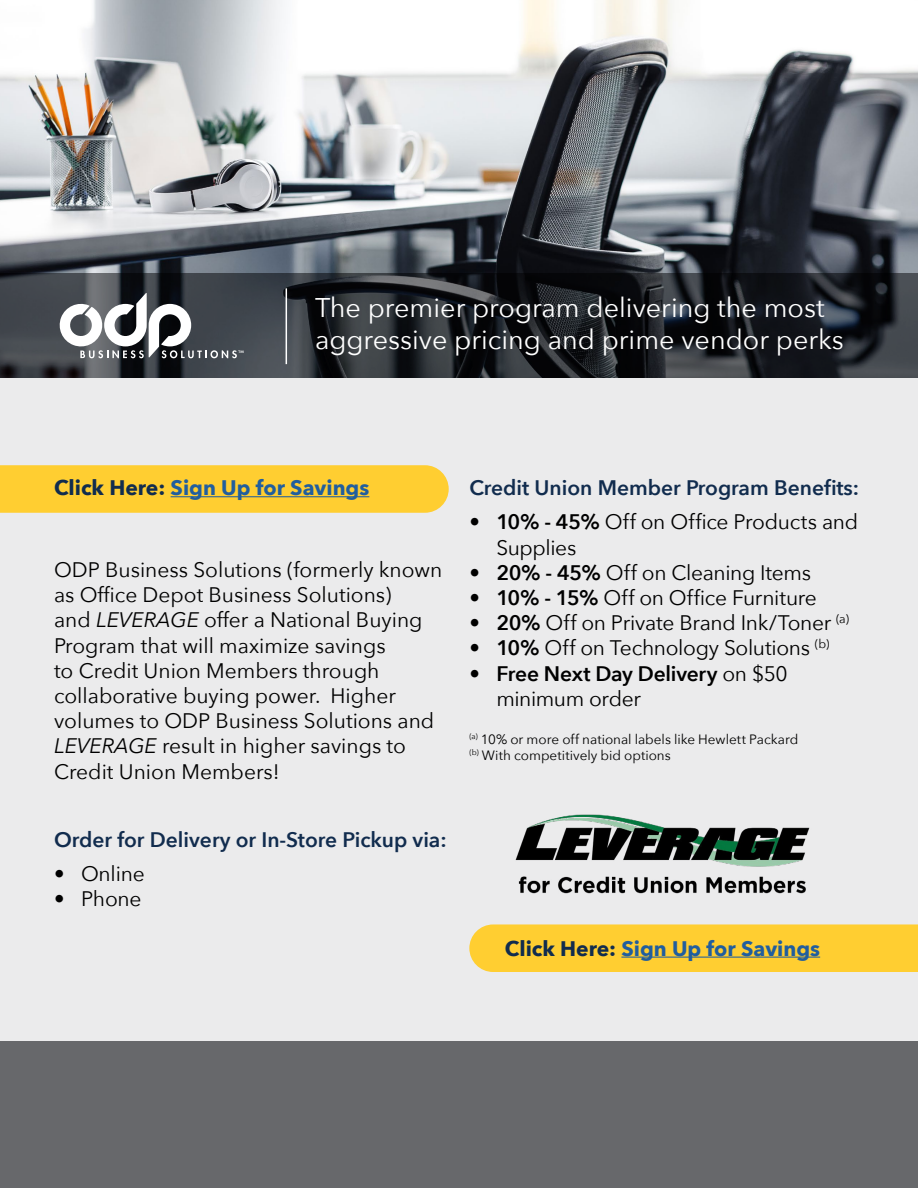
<style>
.page{position:relative;width:918px;height:1188px;background:#ebebec}
.page>*{position:absolute;margin:0;border:0;box-sizing:border-box;transform-origin:0 0}
.t1{font:27px/32.4px "Avenir Next";color:#fff}
.t2{font:21px/25.2px "Avenir Next";color:#000}
.t3{font:600 21px "Avenir Next";color:#112c4e}
.t4{font:700 21px "Avenir Next";color:#215e9e}
.t5{font:600 21px/25.2px "Avenir Next";letter-spacing:-.01em;color:#000}
.t6{font:13.5px/16.2px "Avenir Next";color:#000}
.s1{color:#112c4e}
.s2{font-style:italic}
.s3{font-weight:600}
.s4{font-weight:400}
</style>
<div class="page">
<div style="left:0;top:465px;width:449px;height:48px;background:#ffce31"></div>
<div style="left:469px;top:924px;width:449px;height:48px;background:#ffce31"></div>
<img style="left:0;top:0;width:918px;height:273px">
<hr style="left:171px;top:496px;width:198px;height:1px;background:#215e9e">
<svg style="left:0;top:273px;width:918px;height:105px;background:#272a2f"></svg>
<hr style="left:286px;top:288px;width:1px;height:76px;background:#fff">
<svg style="left:60px;top:293px;width:183px;height:65px;background:#76797d"></svg>
<div style="left:0;top:1041px;width:918px;height:147px;background:#67686b"></div>
<img style="left:515px;top:814px;width:295px;height:80px">
<hr style="left:621px;top:957px;width:199px;height:1px;background:#215e9e">
<p class="t1" style="left:315px;top:290px;width:530px">The premier program delivering the most aggressive pricing and prime vendor perks</p>
<p class="t4" style="left:54px;top:470px;width:317px"><span class="s1">Click Here:</span> Sign Up for Savings</p>
<p class="t2" style="left:54px;top:556px;width:390px">ODP Business Solutions (formerly known as Office Depot Business Solutions)<br>and <span class="s2">LEVERAGE</span> offer a National Buying Program that will maximize savings<br>to Credit Union Members through collaborative buying power. Higher volumes to ODP Business Solutions and <span class="s2">LEVERAGE</span> result in higher savings to Credit Union Members!</p>
<p class="t3" style="left:54px;top:822px;width:394px">Order for Delivery or In-Store Pickup via:</p>
<p class="t2" style="left:54px;top:860px;width:92px">• Online</p>
<p class="t2" style="left:54px;top:886px;width:89px">• Phone</p>
<p class="t3" style="left:469px;top:470px;width:391px">Credit Union Member Program Benefits:</p>
<p class="t2" style="left:496px;top:509px;width:363px;text-indent:-27px"><span class="s3">• 10% - 45%</span> Off on Office Products and<br>Supplies</p>
<p class="t2" style="left:469px;top:559px;width:343px"><span class="s3">• 20% - 45%</span> Off on Cleaning Items</p>
<p class="t2" style="left:469px;top:584px;width:349px"><span class="s3">• 10% - 15%</span> Off on Office Furniture</p>
<p class="t2" style="left:469px;top:609px;width:381px"><span class="s3">• 20%</span> Off on Private Brand Ink/Toner <sup>(a)</sup></p>
<p class="t2" style="left:469px;top:635px;width:362px"><span class="s3">• 10%</span> Off on Technology Solutions <sup>(b)</sup></p>
<p class="t5" style="left:496px;top:660px;width:293px;text-indent:-27px">• Free Next Day Delivery <span class="s4">on $50 minimum order</span></p>
<p class="t6" style="left:469px;top:730px;width:331px"><sup>(a)</sup> 10% or more off national labels like Hewlett Packard <sup>(b)</sup> With competitively bid options</p>
<p class="t4" style="left:505px;top:930px;width:317px"><span class="s1">Click Here:</span> Sign Up for Savings</p>
</div>
